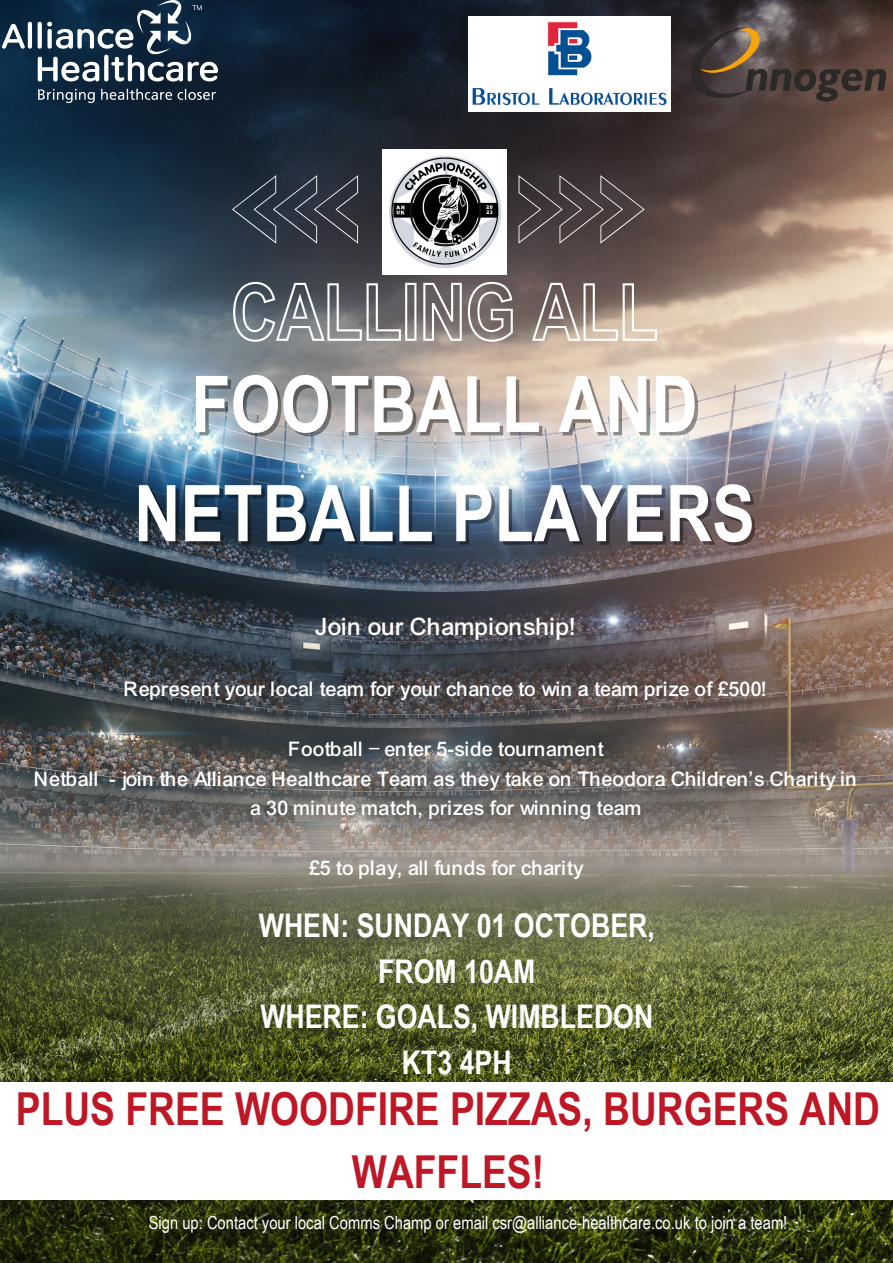
<style>
.page{position:relative;width:893px;height:1263px;background:#fff}
.page>*{position:absolute;margin:0;border:0;box-sizing:border-box;transform-origin:0 0}
.t1{font:700 78.3px/109.3px "Arial Narrow";color:#fff;text-align:center}
.t2{font:700 45.38px/63px "Arial Narrow";color:#be1726;text-align:center}
.t3{font:700 32.55px/45.5px "Arial Narrow";color:#fff;text-align:center}
.t4{font:25.8px "Arial Mdm";color:#fff}
.t5{font:21.6px/29.8px "Arial Mdm";color:#fff;text-align:center}
.t6{font:18px "Arial Narrow";color:#fff}
</style>
<div class="page">
<img style="left:0;top:0;width:893px;height:1263px">
<div style="left:0;top:1082px;width:893px;height:118px;background:#fff"></div>
<svg style="left:518px;top:175px;width:126px;height:69px;background:#4f4546"></svg>
<svg style="left:232px;top:175px;width:126px;height:69px;background:#343c48"></svg>
<img style="left:382px;top:149px;width:125px;height:125px">
<img style="left:2px;top:1px;width:215px;height:102px">
<svg style="left:232px;top:281px;width:426px;height:62px;background:#908a89"></svg>
<img style="left:468px;top:16px;width:202px;height:96px">
<img style="left:689px;top:25px;width:197px;height:78px">
<p class="t1" style="left:134px;top:349px;width:622px">FOOTBALL AND<br>NETBALL PLAYERS</p>
<p class="t4" style="left:316px;top:612px;width:264px">Join our Championship!</p>
<p class="t5" style="left:125px;top:674px;width:645px">Represent your local team for your chance to win a team prize of £500!</p>
<p class="t5" style="left:289px;top:734px;width:316px">Football – enter 5-side tournament</p>
<p class="t5" style="left:35px;top:764px;width:824px">Netball - join the Alliance Healthcare Team as they take on Theodora Children’s Charity in a 30 minute match, prizes for winning team</p>
<p class="t5" style="left:309px;top:853px;width:276px">£5 to play, all funds for charity</p>
<p class="t3" style="left:259px;top:903px;width:397px">WHEN: SUNDAY 01 OCTOBER,<br>FROM 10AM</p>
<p class="t3" style="left:260px;top:994px;width:394px">WHERE: GOALS, WIMBLEDON<br>KT3 4PH</p>
<p class="t2" style="left:16px;top:1077px;width:865px">PLUS FREE WOODFIRE PIZZAS, BURGERS AND<br>WAFFLES!</p>
<p class="t6" style="left:149px;top:1212px;width:640px">Sign up: Contact your local Comms Champ or email csr@alliance-healthcare.co.uk to join a team!</p>
</div>
